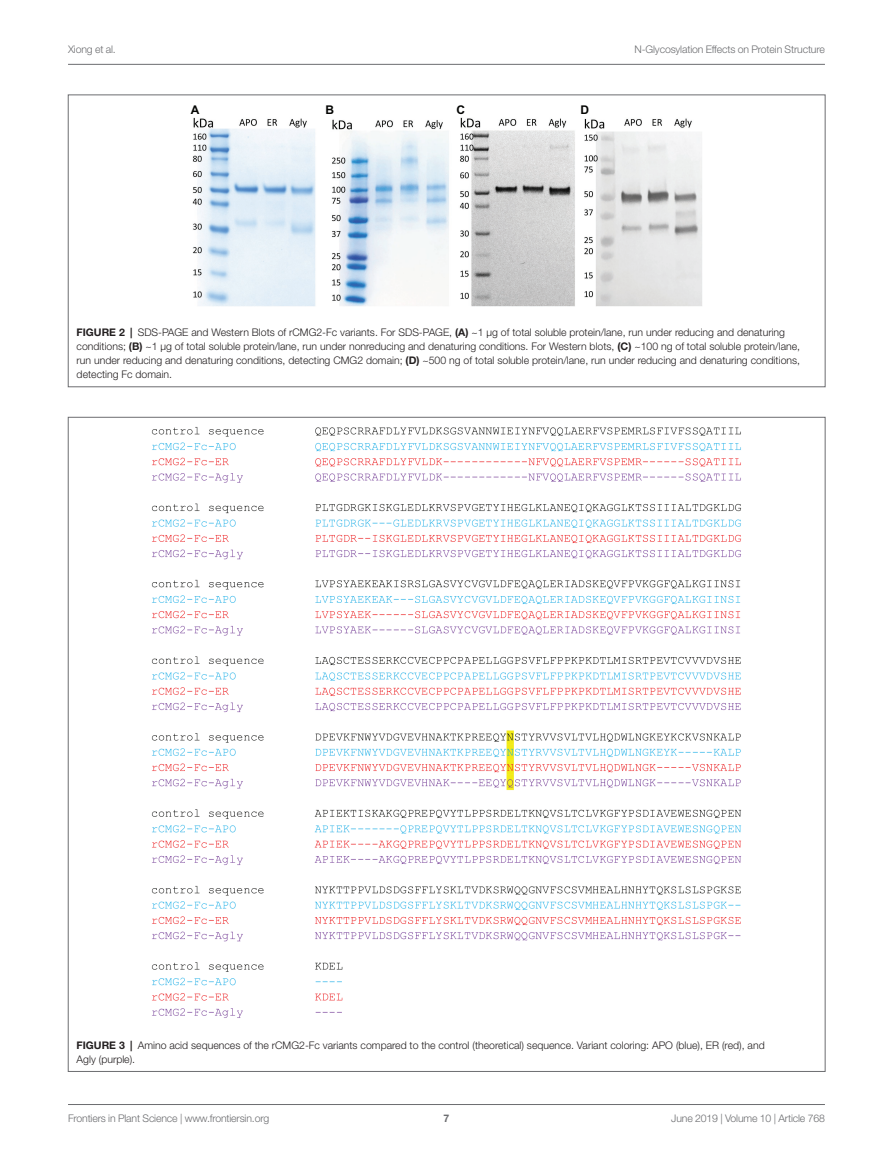
<style>
.page{position:relative;width:893px;height:1170px;background:#fff}
.page>*{position:absolute;margin:0;border:0;box-sizing:border-box;transform-origin:0 0}
.t1{font:700 12px "Arial";color:#040503}
.FIG_LEG{font:300 10.5px/14.2px "Helvetica Neue LT Std";color:#231f20}
.t2{font:300 10.5px "Helvetica Neue LT Std";letter-spacing:-.015em;color:#6c6d70}
.t3{font:700 10.5px "Helvetica Neue LT Std";color:#6c6d70}
.s1{font-weight:700}
</style>
<div class="page">
<hr style="left:68px;top:64px;width:757px;height:1px;background:#6c6d70">
<hr style="left:68px;top:1104px;width:757px;height:1px;background:#6c6d70">
<img style="left:192px;top:117px;width:510px;height:189px">
<img style="left:151px;top:426px;width:590px;height:592px">
<p class="t2" style="left:68px;top:42px;width:49px">Xiong et al.</p>
<p class="t2" style="left:635px;top:42px;width:192px">N-Glycosylation Effects on Protein Structure</p>
<p class="t1" style="left:191px;top:101px;width:10px">A</p>
<p class="t1" style="left:325px;top:101px;width:10px">B</p>
<p class="t1" style="left:457px;top:101px;width:10px">C</p>
<p class="t1" style="left:580px;top:101px;width:10px">D</p>
<p class="FIG_LEG" style="left:77px;top:324px;width:725px"><span class="s1">FIGURE 2 |</span> SDS-PAGE and Western Blots of rCMG2-Fc variants. For SDS-PAGE, <span class="s1">(A)</span> ~1 μg of total soluble protein/lane, run under reducing and denaturing conditions; <span class="s1">(B)</span> ~1 μg of total soluble protein/lane, run under nonreducing and denaturing conditions. For Western blots, <span class="s1">(C)</span> ~100 ng of total soluble protein/lane, run under reducing and denaturing conditions, detecting CMG2 domain; <span class="s1">(D)</span> ~500 ng of total soluble protein/lane, run under reducing and denaturing conditions, detecting Fc domain.</p>
<p class="FIG_LEG" style="left:77px;top:1037px;width:689px"><span class="s1">FIGURE 3 |</span> Amino acid sequences of the rCMG2-Fc variants compared to the control (theoretical) sequence. Variant coloring: APO (blue), ER (red), and<br>Agly (purple).</p>
<p class="t2" style="left:68px;top:1111px;width:203px">Frontiers in Plant Science | www.frontiersin.org</p>
<p class="t3" style="left:444px;top:1111px;width:7px">7</p>
<p class="t2" style="left:671px;top:1111px;width:155px">June 2019 | Volume 10 | Article 768</p>
</div>
